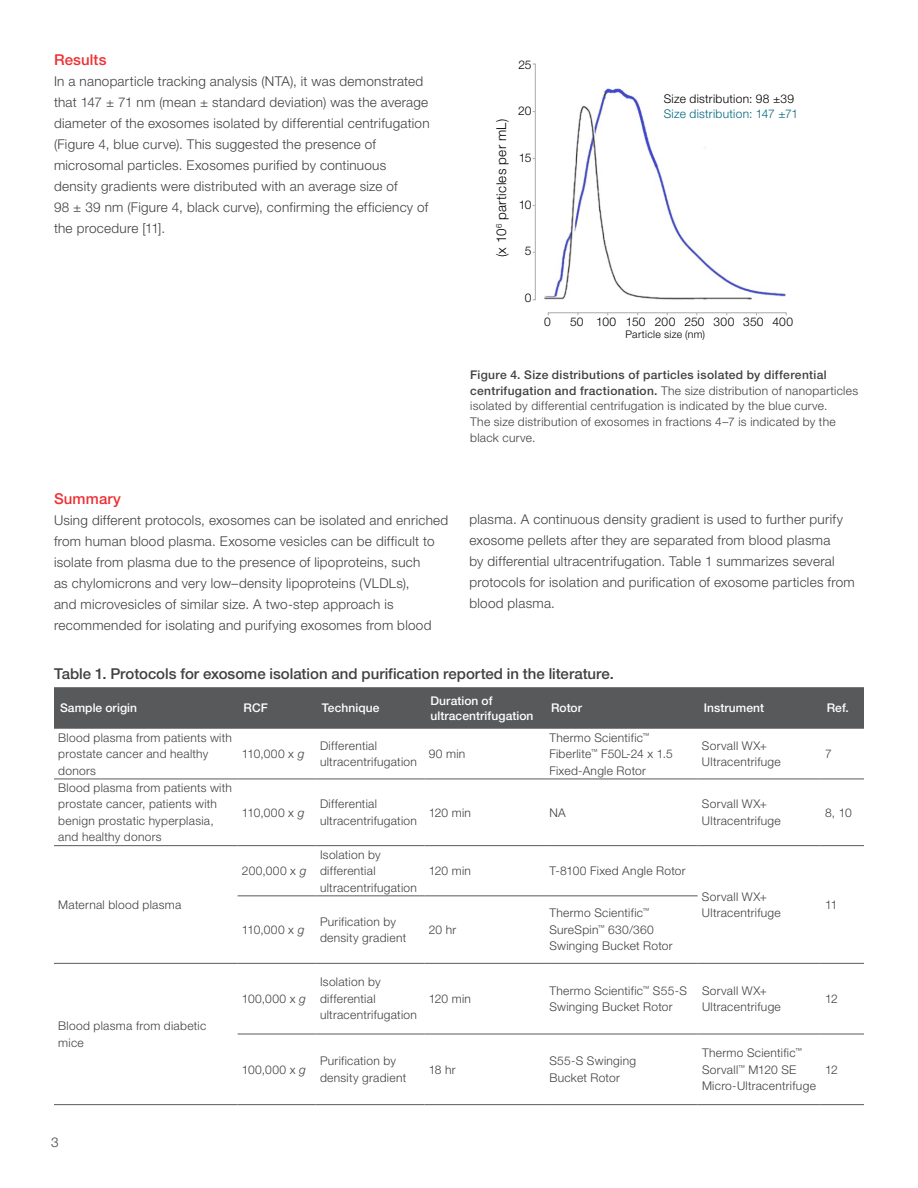
<style>
.page{position:relative;width:918px;height:1188px;background:#fff}
.page>*{position:absolute;margin:0;border:0;box-sizing:border-box;transform-origin:0 0}
.t1{font:500 15px "Helvetica Neue LTW1 G";color:#414042}
.t2{font:500 15px "Helvetica Neue LTW1 G";letter-spacing:.01em;color:#ee3134}
.t3{font:300 13.5px/21px "Helvetica Neue LTW1 G";letter-spacing:.02em;color:#414042}
.t4{font:300 13.5px "Helvetica Neue LTW1 G";letter-spacing:.02em;color:#000}
.t5{font:300 12px/16.5px "Helvetica Neue LTW1 G";letter-spacing:.025em;color:#414042}
.t6{font:500 12px/15px "Helvetica Neue LTW1 G";letter-spacing:.005em;color:#fff}
.t7{font:300 12px "Helvetica Neue LTW1 G";letter-spacing:.025em;color:#000}
.t8{font:300 12px "Helvetica Neue LTW1 G";letter-spacing:.02em;color:#006880}
.t9{font:300 10.5px "Helvetica Neue LTW1 G";letter-spacing:.03em;color:#000}
.s1{font-weight:500}
.s2{font-style:italic}
</style>
<div class="page">
<svg style="left:532px;top:63px;width:4px;height:238px"></svg>
<svg style="left:548px;top:312px;width:239px;height:4px"></svg>
<img style="left:544px;top:88px;width:242px;height:212px">
<svg style="left:673px;top:88px;width:113px;height:58px"></svg>
<div style="left:54px;top:687px;width:810px;height:42px;background:#58595b"></div>
<hr style="left:54px;top:1104px;width:184px;height:1px;background:#58595b">
<hr style="left:54px;top:779px;width:184px;height:1px;background:#58595b">
<hr style="left:238px;top:779px;width:78px;height:1px;background:#58595b">
<hr style="left:316px;top:779px;width:108px;height:1px;background:#58595b">
<hr style="left:424px;top:779px;width:121px;height:1px;background:#58595b">
<hr style="left:545px;top:779px;width:153px;height:1px;background:#58595b">
<hr style="left:698px;top:779px;width:123px;height:1px;background:#58595b">
<hr style="left:821px;top:779px;width:43px;height:1px;background:#58595b">
<hr style="left:54px;top:845px;width:184px;height:1px;background:#58595b">
<hr style="left:238px;top:845px;width:78px;height:1px;background:#58595b">
<hr style="left:316px;top:845px;width:108px;height:1px;background:#58595b">
<hr style="left:424px;top:845px;width:121px;height:1px;background:#58595b">
<hr style="left:545px;top:845px;width:153px;height:1px;background:#58595b">
<hr style="left:698px;top:845px;width:123px;height:1px;background:#58595b">
<hr style="left:821px;top:845px;width:43px;height:1px;background:#58595b">
<hr style="left:238px;top:896px;width:78px;height:1px;background:#58595b">
<hr style="left:316px;top:896px;width:108px;height:1px;background:#58595b">
<hr style="left:424px;top:896px;width:121px;height:1px;background:#58595b">
<hr style="left:545px;top:896px;width:153px;height:1px;background:#58595b">
<hr style="left:54px;top:963px;width:184px;height:1px;background:#58595b">
<hr style="left:238px;top:963px;width:78px;height:1px;background:#58595b">
<hr style="left:316px;top:963px;width:108px;height:1px;background:#58595b">
<hr style="left:424px;top:963px;width:121px;height:1px;background:#58595b">
<hr style="left:545px;top:963px;width:153px;height:1px;background:#58595b">
<hr style="left:698px;top:963px;width:123px;height:1px;background:#58595b">
<hr style="left:821px;top:963px;width:43px;height:1px;background:#58595b">
<hr style="left:238px;top:1034px;width:78px;height:1px;background:#58595b">
<hr style="left:316px;top:1034px;width:108px;height:1px;background:#58595b">
<hr style="left:424px;top:1034px;width:121px;height:1px;background:#58595b">
<hr style="left:545px;top:1034px;width:153px;height:1px;background:#58595b">
<hr style="left:698px;top:1034px;width:123px;height:1px;background:#58595b">
<hr style="left:821px;top:1034px;width:43px;height:1px;background:#58595b">
<hr style="left:238px;top:1104px;width:78px;height:1px;background:#58595b">
<hr style="left:316px;top:1104px;width:108px;height:1px;background:#58595b">
<hr style="left:424px;top:1104px;width:121px;height:1px;background:#58595b">
<hr style="left:545px;top:1104px;width:153px;height:1px;background:#58595b">
<hr style="left:698px;top:1104px;width:123px;height:1px;background:#58595b">
<hr style="left:821px;top:1104px;width:43px;height:1px;background:#58595b">
<p class="t2" style="left:54px;top:50px;width:54px">Results</p>
<p class="t3" style="left:54px;top:70px;width:377px">In a nanoparticle tracking analysis (NTA), it was demonstrated that 147 ± 71 nm (mean ± standard deviation) was the average diameter of the exosomes isolated by differential centrifugation (Figure 4, blue curve). This suggested the presence of microsomal particles. Exosomes purified by continuous density gradients were distributed with an average size of<br>98 ± 39 nm (Figure 4, black curve), confirming the efficiency of the procedure [11].</p>
<p class="t4" style="left:493px;top:257px;width:140px;rotate:-90deg">(x 10<sup>6</sup> particles per mL)</p>
<p class="t7" style="left:518px;top:57px;width:15px">25</p>
<p class="t7" style="left:518px;top:104px;width:15px">20</p>
<p class="t7" style="left:519px;top:150px;width:14px">15</p>
<p class="t7" style="left:519px;top:197px;width:14px">10</p>
<p class="t7" style="left:525px;top:244px;width:8px">5</p>
<p class="t7" style="left:525px;top:290px;width:8px">0</p>
<p class="t7" style="left:664px;top:92px;width:132px">Size distribution: 98 ±39</p>
<p class="t8" style="left:664px;top:106px;width:136px">Size distribution: 147 ±71</p>
<p class="t7" style="left:544px;top:314px;width:8px">0</p>
<p class="t7" style="left:570px;top:314px;width:225px">50 100 150 200 250 300 350 400</p>
<p class="t9" style="left:626px;top:328px;width:81px">Particle size (nm)</p>
<p class="t5" style="left:470px;top:367px;width:389px;line-height:15.8px"><span class="s1">Figure 4. Size distributions of particles isolated by differential centrifugation and fractionation.</span> The size distribution of nanoparticles isolated by differential centrifugation is indicated by the blue curve.<br>The size distribution of exosomes in fractions 4–7 is indicated by the black curve.</p>
<p class="t2" style="left:54px;top:490px;width:68px">Summary</p>
<p class="t3" style="left:54px;top:510px;width:396px">Using different protocols, exosomes can be isolated and enriched from human blood plasma. Exosome vesicles can be difficult to isolate from plasma due to the presence of lipoproteins, such<br>as chylomicrons and very low–density lipoproteins (VLDLs),<br>and microvesicles of similar size. A two-step approach is recommended for isolating and purifying exosomes from blood</p>
<p class="t3" style="left:470px;top:509px;width:387px">plasma. A continuous density gradient is used to further purify exosome pellets after they are separated from blood plasma<br>by differential ultracentrifugation. Table 1 summarizes several protocols for isolation and purification of exosome particles from blood plasma.</p>
<p class="t1" style="left:54px;top:665px;width:561px">Table 1. Protocols for exosome isolation and purification reported in the literature.</p>
<p class="t6" style="left:60px;top:701px;width:79px">Sample origin</p>
<p class="t6" style="left:244px;top:701px;width:26px">RCF</p>
<p class="t6" style="left:322px;top:701px;width:59px">Technique</p>
<p class="t6" style="left:430px;top:693px;width:105px">Duration of ultracentrifugation</p>
<p class="t6" style="left:551px;top:701px;width:32px">Rotor</p>
<p class="t6" style="left:704px;top:701px;width:62px">Instrument</p>
<p class="t6" style="left:827px;top:701px;width:24px">Ref.</p>
<p class="t5" style="left:58px;top:729px;width:175px">Blood plasma from patients with prostate cancer and healthy donors</p>
<p class="t5" style="left:549px;top:729px;width:125px">Thermo Scientific<sup>™<br></sup>Fiberlite<sup>™</sup> F50L-24 x 1.5<br>Fixed-Angle Rotor</p>
<p class="t5" style="left:702px;top:737px;width:80px">Sorvall WX+<br>Ultracentrifuge</p>
<p class="t5" style="left:825px;top:746px;width:8px">7</p>
<p class="t5" style="left:242px;top:746px;width:64px">110,000 x <span class="s2">g</span></p>
<p class="t5" style="left:320px;top:737px;width:98px">Differential ultracentrifugation</p>
<p class="t5" style="left:429px;top:746px;width:38px">90 min</p>
<p class="t5" style="left:58px;top:779px;width:175px">Blood plasma from patients with prostate cancer, patients with benign prostatic hyperplasia, and healthy donors</p>
<p class="t5" style="left:58px;top:896px;width:125px">Maternal blood plasma</p>
<p class="t5" style="left:58px;top:1017px;width:149px">Blood plasma from diabetic mice</p>
<p class="t5" style="left:242px;top:804px;width:64px">110,000 x <span class="s2">g</span></p>
<p class="t5" style="left:320px;top:796px;width:98px">Differential ultracentrifugation</p>
<p class="t5" style="left:429px;top:804px;width:44px">120 min</p>
<p class="t5" style="left:549px;top:804px;width:18px">NA</p>
<p class="t5" style="left:702px;top:796px;width:80px">Sorvall WX+<br>Ultracentrifuge</p>
<p class="t5" style="left:825px;top:804px;width:28px">8, 10</p>
<p class="t5" style="left:242px;top:862px;width:66px">200,000 x <span class="s2">g</span></p>
<p class="t5" style="left:320px;top:846px;width:98px">Isolation by differential ultracentrifugation</p>
<p class="t5" style="left:429px;top:862px;width:44px">120 min</p>
<p class="t5" style="left:549px;top:862px;width:138px">T-8100 Fixed Angle Rotor</p>
<p class="t5" style="left:242px;top:921px;width:64px">110,000 x <span class="s2">g</span></p>
<p class="t5" style="left:320px;top:913px;width:88px">Purification by density gradient</p>
<p class="t5" style="left:429px;top:921px;width:29px">20 hr</p>
<p class="t5" style="left:549px;top:905px;width:125px">Thermo Scientific<sup>™<br></sup>SureSpin<sup>™</sup> 630/360<br>Swinging Bucket Rotor</p>
<p class="t5" style="left:702px;top:888px;width:80px">Sorvall WX+<br>Ultracentrifuge</p>
<p class="t5" style="left:825px;top:896px;width:14px">11</p>
<p class="t5" style="left:242px;top:990px;width:65px">100,000 x <span class="s2">g</span></p>
<p class="t5" style="left:320px;top:974px;width:98px">Isolation by differential ultracentrifugation</p>
<p class="t5" style="left:429px;top:990px;width:44px">120 min</p>
<p class="t5" style="left:549px;top:982px;width:139px">Thermo Scientific<sup>™</sup> S55-S<br>Swinging Bucket Rotor</p>
<p class="t5" style="left:702px;top:982px;width:80px">Sorvall WX+<br>Ultracentrifuge</p>
<p class="t5" style="left:825px;top:990px;width:14px">12</p>
<p class="t5" style="left:242px;top:1061px;width:65px">100,000 x <span class="s2">g</span></p>
<p class="t5" style="left:320px;top:1053px;width:88px">Purification by density gradient</p>
<p class="t5" style="left:429px;top:1061px;width:28px">18 hr</p>
<p class="t5" style="left:549px;top:1053px;width:88px">S55-S Swinging<br>Bucket Rotor</p>
<p class="t5" style="left:702px;top:1045px;width:115px">Thermo Scientific<sup>™<br></sup>Sorvall<sup>™</sup> M120 SE<br>Micro-Ultracentrifuge</p>
<p class="t5" style="left:825px;top:1061px;width:14px">12</p>
<p class="t3" style="left:51px;top:1132px;width:9px">3</p>
</div>
